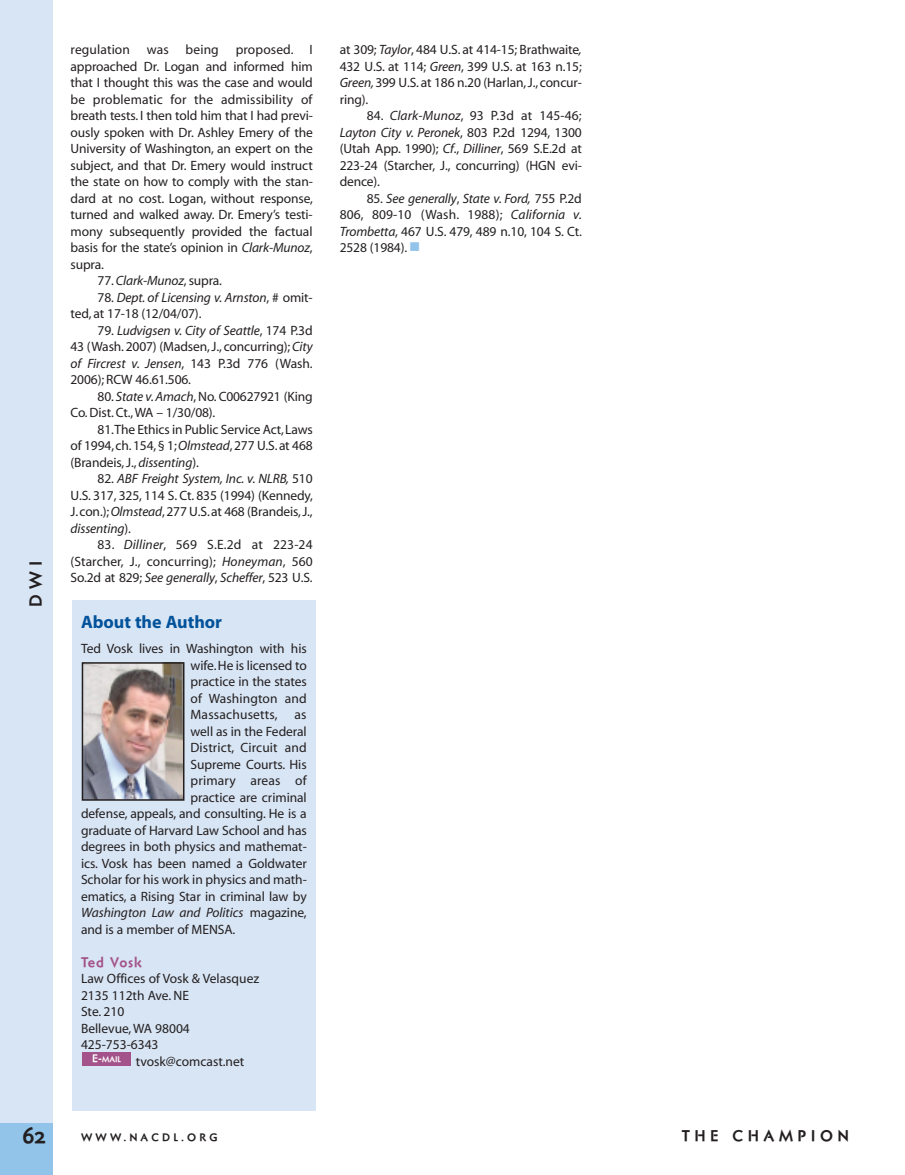
<style>
.page{position:relative;width:905px;height:1175px;background:#fff}
.page>*{position:absolute;margin:0;border:0;box-sizing:border-box;transform-origin:0 0}
.t1{font:700 21px "Naniara";color:#231f20;scale:.95 1}
.t2{font:700 18px "Myriad";color:#01529b}
.t3{font:700 16.5px "Naniara";color:#231f20}
.t4{font:700 15px "Naniara";letter-spacing:.3em;color:#231f20}
.t5{font:13.5px/16.5px "Myriad";letter-spacing:-.01em;color:#231f20;text-align:justify}
.t6{font:13.5px "Myriad";letter-spacing:.01em;color:#231f20}
.t7{font:italic 13.5px "Myriad";letter-spacing:-.005em;color:#231f20}
.t8{font:13.5px "Myriad";letter-spacing:.015em;color:#231f20}
.t9{font:700 13.5px "Naniara";letter-spacing:.06em;color:#a3538a}
.t10{font:700 10.5px "Naniara";letter-spacing:.3em;color:#231f20}
.t11{font:700 7.8px "Naniara";color:#fff}
.s1{font-style:italic}
.s2{font-style:normal}
.s3{font-size:10.5px}
.s4{color:#92c4e9}
</style>
<div class="page">
<div style="left:0;top:0;width:53px;height:1174px;background:#d8e5f4"></div>
<div style="left:0;top:1123px;width:52px;height:51px;background:#92c4e9"></div>
<div style="left:73px;top:600px;width:243px;height:510px;background:#d8e5f4"></div>
<div style="left:72px;top:606px;width:244px;height:499px;background:#d8e5f4"></div>
<div style="left:82px;top:1052px;width:49px;height:13px;background:#a3538a"></div>
<img style="left:85px;top:665px;width:96px;height:132px">
<div style="left:82px;top:662px;width:102px;height:138px;border:2px solid #231f20"></div>
<p class="t3" style="left:30px;top:606px;width:47px;rotate:-90deg">DWI</p>
<h1 class="t1" style="left:22px;top:1128px;width:27px">62</h1>
<p class="t6" style="left:70px;top:44px;width:243px">regulation was being proposed. I</p>
<p class="t5" style="left:70px;top:59px;width:244px">approached Dr. Logan and informed him</p>
<p class="t5" style="left:70px;top:75px;width:244px">that I thought this was the case and would</p>
<p class="t6" style="left:70px;top:94px;width:243px">be problematic for the admissibility of</p>
<p class="t5" style="left:70px;top:108px;width:244px">breath tests. I then told him that I had previ-</p>
<p class="t5" style="left:70px;top:125px;width:244px">ously spoken with Dr. Ashley Emery of the</p>
<p class="t5" style="left:70px;top:141px;width:244px">University of Washington, an expert on the</p>
<p class="t5" style="left:70px;top:158px;width:244px">subject, and that Dr. Emery would instruct</p>
<p class="t5" style="left:70px;top:174px;width:244px">the state on how to comply with the stan-</p>
<p class="t5" style="left:70px;top:191px;width:244px">dard at no cost. Logan, without response,</p>
<p class="t5" style="left:70px;top:207px;width:244px">turned and walked away. Dr. Emery’s testi-</p>
<p class="t5" style="left:70px;top:224px;width:243px">mony subsequently provided the factual</p>
<p class="t5" style="left:70px;top:240px;width:244px">basis for the state’s opinion in <span class="s1">Clark-Munoz</span>,</p>
<p class="t5" style="left:70px;top:257px;width:35px">supra.</p>
<p class="t7" style="left:97px;top:275px;width:126px"><span class="s2">77.</span>Clark-Munoz<span class="s2">,supra.</span></p>
<p class="t5" style="left:70px;top:290px;width:244px;text-indent:27px">78. <span class="s1">Dept. of Licensing v. Arnston</span>, # omit&shy;ted, at 17-18 (12/04/07).</p>
<p class="t5" style="left:70px;top:323px;width:244px;text-indent:27px">79. <span class="s1">Ludvigsen v. City of Seattle</span>, 174 P.3d 43 (Wash. 2007) (Madsen, J., concurring);<span class="s1">City of Fircrest v. Jensen</span>, 143 P.3d 776 (Wash.<br>2006); RCW 46.61.506.</p>
<p class="t5" style="left:70px;top:389px;width:244px;text-indent:27px">80. <span class="s1">State v. Amach</span>, No. C00627921 (King<br>Co. Dist. Ct., WA – 1/30/08).</p>
<p class="t5" style="left:70px;top:422px;width:244px;text-indent:27px">81.The Ethics in Public Service Act,Laws of 1994, ch.154, § 1;<span class="s1">Olmstead</span>, 277 U.S.at 468 (Brandeis, J., <span class="s1">dissenting</span>).</p>
<p class="t5" style="left:70px;top:471px;width:244px;text-indent:27px">82. <span class="s1">ABF Freight System, Inc. v. NLRB,</span> 510<br>U.S. 317, 325, 114 S. Ct. 835 (1994) (Kennedy, J.con.);<span class="s1">Olmstead</span>,277 U.S.at 468 (Brandeis,J., <span class="s1">dissenting</span>).</p>
<p class="t5" style="left:70px;top:537px;width:244px;text-indent:27px">83. <span class="s1">Dilliner</span>, 569 S.E.2d at 223-24 (Starcher, J., concurring); <span class="s1">Honeyman</span>, 560<br>So.2d at 829; <span class="s1">See generally</span>, <span class="s1">Scheffer</span>, 523 U.S.</p>
<h2 class="t2" style="left:81px;top:615px;width:143px">About the Author</h2>
<p class="t5" style="left:81px;top:641px;width:227px">Ted Vosk lives in Washington with his</p>
<p class="t5" style="left:190px;top:658px;width:118px">wife.He is licensed to</p>
<p class="t5" style="left:190px;top:674px;width:118px">practice in the states</p>
<p class="t6" style="left:190px;top:693px;width:118px">of Washington and</p>
<p class="t8" style="left:190px;top:709px;width:118px">Massachusetts, as</p>
<p class="t5" style="left:190px;top:724px;width:118px">well as in the Federal</p>
<p class="t6" style="left:190px;top:742px;width:118px">District, Circuit and</p>
<p class="t5" style="left:190px;top:757px;width:118px">Supreme Courts. His</p>
<p class="t8" style="left:190px;top:775px;width:118px">primary areas of</p>
<p class="t5" style="left:190px;top:790px;width:118px">practice are criminal</p>
<p class="t5" style="left:81px;top:806px;width:227px">defense, appeals, and consulting. He is a</p>
<p class="t5" style="left:81px;top:823px;width:227px">graduate of Harvard Law School and has</p>
<p class="t5" style="left:81px;top:839px;width:227px">degrees in both physics and mathemat-</p>
<p class="t5" style="left:81px;top:856px;width:227px">ics. Vosk has been named a Goldwater</p>
<p class="t5" style="left:81px;top:872px;width:227px">Scholar for his work in physics and math-</p>
<p class="t5" style="left:81px;top:889px;width:227px">ematics, a Rising Star in criminal law by</p>
<p class="t7" style="left:81px;top:907px;width:227px">Washington Law and Politics <span class="s2">magazine,</span></p>
<p class="t5" style="left:81px;top:922px;width:156px">and is a member of MENSA.</p>
<p class="t9" style="left:81px;top:957px;width:62px">Ted Vosk</p>
<p class="t5" style="left:81px;top:971px;width:180px">Law Offices of Vosk &amp; Velasquez</p>
<p class="t5" style="left:81px;top:988px;width:109px">2135 112th Ave. NE</p>
<p class="t5" style="left:81px;top:1004px;width:45px">Ste. 210</p>
<p class="t5" style="left:81px;top:1021px;width:110px">Bellevue, WA 98004</p>
<p class="t5" style="left:81px;top:1037px;width:79px">425-753-6343</p>
<p class="t5" style="left:136px;top:1054px;width:110px">tvosk@comcast.net</p>
<p class="t11" style="left:92px;top:1056px;width:30px"><span class="s3">E-</span>MAIL</p>
<p class="t5" style="left:339px;top:42px;width:244px">at 309; <span class="s1">Taylor</span>, 484 U.S. at 414-15; Brathwaite<span class="s1">, </span>432 U.S. at 114; <span class="s1">Green</span>, 399 U.S. at 163 n.15; <span class="s1">Green,</span>399 U.S. at 186 n.20 (Harlan, J., concur&shy;ring).</p>
<p class="t5" style="left:339px;top:108px;width:244px;text-indent:27px">84. <span class="s1">Clark-Munoz</span>, 93 P.3d at 145-46; <span class="s1">Layton City v. Peronek</span>, 803 P.2d 1294, 1300 (Utah App. 1990); <span class="s1">Cf</span>., <span class="s1">Dilliner</span>, 569 S.E.2d at 223-24 (Starcher, J., concurring) (HGN evi&shy;dence).</p>
<p class="t5" style="left:339px;top:191px;width:244px;text-indent:27px">85. <span class="s1">See generally</span>, <span class="s1">State v. Ford,</span> 755 P.2d 806, 809-10 (Wash. 1988); <span class="s1">California v.<br>Trombetta</span>, 467 U.S. 479, 489 n.10, 104 S. Ct.<br>2528 (1984). <span class="s4">■</span></p>
<p class="t10" style="left:81px;top:1133px;width:138px">WWW.NACDL.ORG</p>
<p class="t4" style="left:681px;top:1130px;width:169px">THE CHAMPION</p>
</div>
